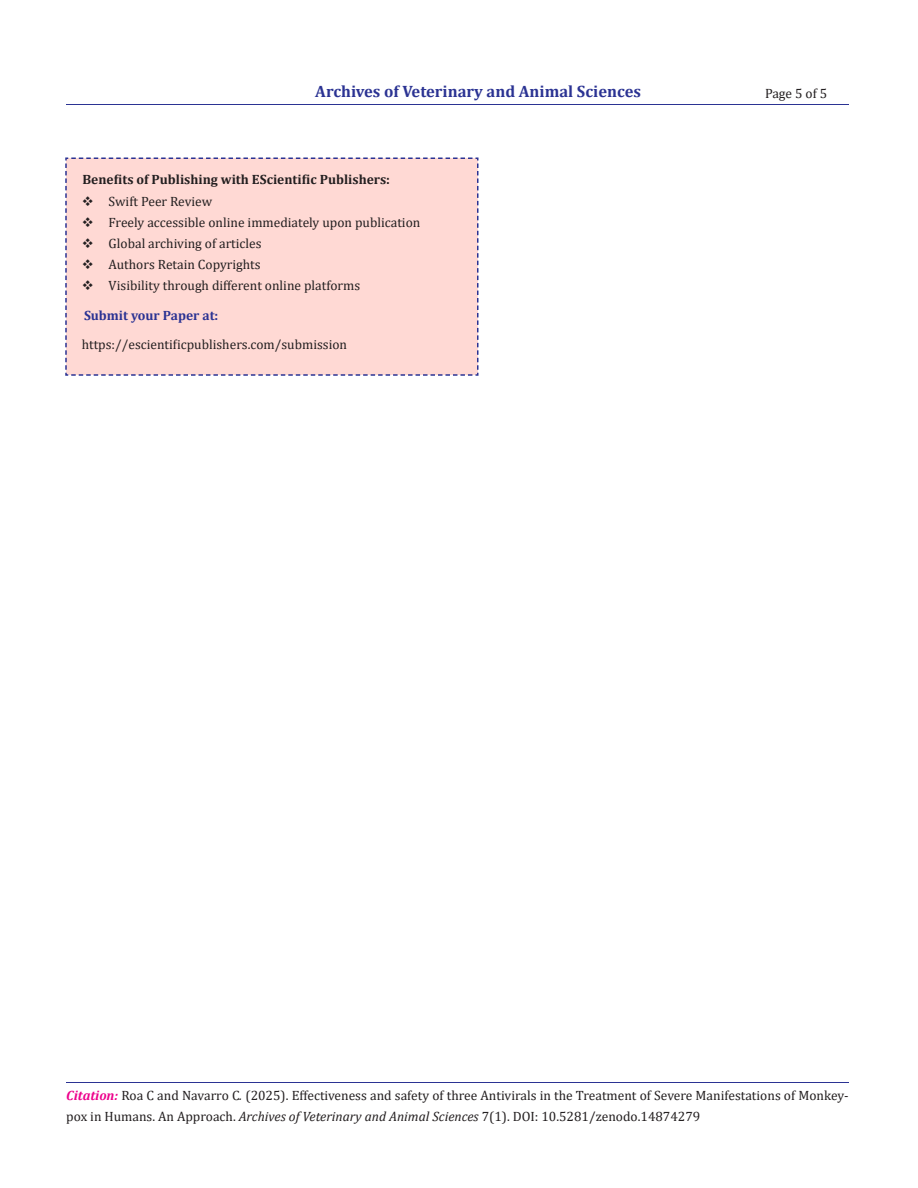
<style>
.page{position:relative;width:918px;height:1188px;background:#fff}
.page>*{position:absolute;margin:0;border:0;box-sizing:border-box;transform-origin:0 0}
.t1{font:700 16.5px "Cambria";color:#2b3393}
.t2{font:13.5px/21px "Cambria";color:#231f20}
.t3{font:700 13.5px "Cambria";color:#231f20}
.t4{font:700 13.5px "Cambria";color:#2b3393}
.s1{font-weight:700;font-style:italic;color:#ed028c}
.s2{font-style:italic}
</style>
<div class="page">
<div style="left:65px;top:157px;width:414px;height:219px;background:#ffd9d4"></div>
<hr style="left:66px;top:104px;width:783px;height:1px;background:#2b3393">
<hr style="left:66px;top:1082px;width:783px;height:1px;background:#2b3393">
<p class="t1" style="left:315px;top:80px;width:327px">Archives of Veterinary and Animal Sciences</p>
<p class="t3" style="left:82px;top:170px;width:309px">Benefits of Publishing with EScientific Publishers:</p>
<p class="t2" style="left:82px;top:191px;width:132px">❖ Swift Peer Review</p>
<p class="t2" style="left:82px;top:212px;width:340px">❖ Freely accessible online immediately upon publication</p>
<p class="t2" style="left:82px;top:233px;width:181px">❖ Global archiving of articles</p>
<p class="t2" style="left:82px;top:254px;width:180px">❖ Authors Retain Copyrights</p>
<p class="t2" style="left:82px;top:275px;width:280px">❖ Visibility through different online platforms</p>
<p class="t4" style="left:84px;top:306px;width:136px">Submit your Paper at:</p>
<p class="t2" style="left:82px;top:334px;width:267px">https://escientificpublishers.com/submission</p>
<p class="t2" style="left:765px;top:82px;width:64px">Page 5 of 5</p>
<p class="t2" style="left:66px;top:1085px;width:784px"><span class="s1">Citation:</span> Roa C and Navarro C<span class="s2">.</span> (2025). Effectiveness and safety of three Antivirals in the Treatment of Severe Manifestations of Monkey&shy;pox in Humans. An Approach. <span class="s2">Archives of Veterinary and Animal Sciences</span> 7(1). DOI: 10.5281/zenodo.14874279</p>
</div>
